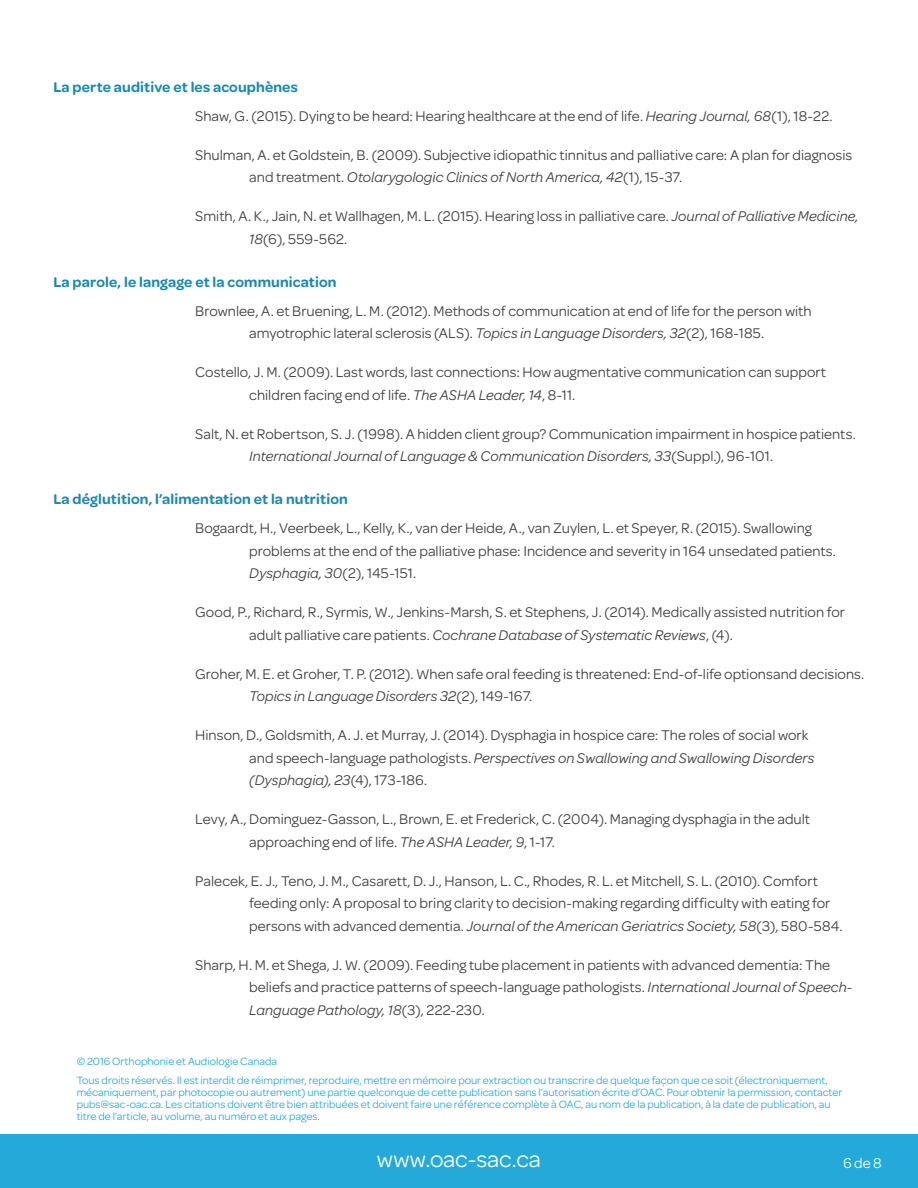
<style>
.page{position:relative;width:918px;height:1188px;background:#fff}
.page>*{position:absolute;margin:0;border:0;box-sizing:border-box;transform-origin:0 0}
.t1{font:24px "Omnes";letter-spacing:-.005em;color:#fff}
.t2{font:15px/22.5px "Omnes";color:#3e3e3f}
.Bold{font:600 15px "Omnes";letter-spacing:.01em;color:#1d88ad}
.t3{font:15px "Omnes";color:#fff}
.t4{font:11.25px/12px "Omnes";color:#24a9d8}
.s1{font-style:italic}
</style>
<div class="page">
<div style="left:0;top:1134px;width:918px;height:54px;background:#24a9d8"></div>
<p class="Bold" style="left:53px;top:76px;width:246px">La perte auditive et les acouphènes</p>
<p class="t2" style="left:195px;top:104px;width:639px">Shaw, G. (2015). Dying to be heard: Hearing healthcare at the end of life. <span class="s1">Hearing Journal, 68</span>(1), 18-22.</p>
<p class="t2" style="left:249px;top:143px;width:605px;text-indent:-54px">Shulman, A. et Goldstein, B. (2009). Subjective idiopathic tinnitus and palliative care: A plan for diagnosis and treatment. <span class="s1">Otolarygologic Clinics of North America, 42</span>(1), 15-37.</p>
<p class="t2" style="left:249px;top:204px;width:611px;text-indent:-54px">Smith, A. K., Jain, N. et Wallhagen, M. L. (2015). Hearing loss in palliative care. <span class="s1">Journal of Palliative Medicine,<br>18</span>(6), 559-562.</p>
<p class="Bold" style="left:53px;top:271px;width:285px">La parole, le langage et la communication</p>
<p class="t2" style="left:195px;top:299px;width:618px;text-align:center">Brownlee, A. et Bruening, L. M. (2012). Methods of communication at end of life for the person with amyotrophic lateral sclerosis (ALS). <span class="s1">Topics in Language Disorders, 32</span>(2), 168-185.</p>
<p class="t2" style="left:249px;top:360px;width:578px;text-indent:-54px">Costello, J. M. (2009). Last words, last connections: How augmentative communication can support children facing end of life. <span class="s1">The ASHA Leader, 14</span>, 8-11.</p>
<p class="t2" style="left:249px;top:422px;width:608px;text-indent:-54px">Salt, N. et Robertson, S. J. (1998). A hidden client group? Communication impairment in hospice patients.<br><span class="s1">International Journal of Language &amp; Communication Disorders, 33</span>(Suppl.), 96-101.</p>
<p class="Bold" style="left:53px;top:488px;width:296px">La déglutition, l’alimentation et la nutrition</p>
<p class="t2" style="left:249px;top:516px;width:588px;text-indent:-54px">Bogaardt, H., Veerbeek, L., Kelly, K., van der Heide, A., van Zuylen, L. et Speyer, R. (2015). Swallowing problems at the end of the palliative phase: Incidence and severity in 164 unsedated patients.<br><span class="s1">Dysphagia, 30</span>(2), 145-151.</p>
<p class="t2" style="left:249px;top:600px;width:597px;text-indent:-54px">Good, P., Richard, R., Syrmis, W., Jenkins-Marsh, S. et Stephens, J. (2014). Medically assisted nutrition for adult palliative care patients. <span class="s1">Cochrane Database of Systematic Reviews</span>, (4).</p>
<p class="t2" style="left:249px;top:662px;width:617px;text-indent:-54px">Groher, M. E. et Groher, T. P. (2012). When safe oral feeding is threatened: End-of-life optionsand decisions.<br><span class="s1">Topics in Language Disorders 32</span>(2), 149-167.</p>
<p class="t2" style="left:249px;top:723px;width:567px;text-indent:-54px">Hinson, D., Goldsmith, A. J. et Murray, J. (2014). Dysphagia in hospice care: The roles of social work and speech-language pathologists. <span class="s1">Perspectives on Swallowing and Swallowing Disorders (Dysphagia), 23</span>(4), 173-186.</p>
<p class="t2" style="left:249px;top:807px;width:562px;text-indent:-54px">Levy, A., Dominguez-Gasson, L., Brown, E. et Frederick, C. (2004). Managing dysphagia in the adult approaching end of life. <span class="s1">The ASHA Leader, 9</span>, 1-17.</p>
<p class="t2" style="left:249px;top:869px;width:595px;text-indent:-54px">Palecek, E. J., Teno, J. M., Casarett, D. J., Hanson, L. C., Rhodes, R. L. et Mitchell, S. L. (2010). Comfort feeding only: A proposal to bring clarity to decision-making regarding difficulty with eating for persons with advanced dementia. <span class="s1">Journal of the American Geriatrics Society, 58</span>(3), 580-584.</p>
<p class="t2" style="left:249px;top:953px;width:605px;text-indent:-54px">Sharp, H. M. et Shega, J. W. (2009). Feeding tube placement in patients with advanced dementia: The beliefs and practice patterns of speech-language pathologists. <span class="s1">International Journal of Speech-<br>Language Pathology, 18</span>(3), 222-230.</p>
<p class="t4" style="left:77px;top:1052px;width:753px;line-height:18.8px">© 2016 Orthophonie et Audiologie Canada<br>Tous droits réservés. Il est interdit de réimprimer, reproduire, mettre en mémoire pour extraction ou transcrire de quelque façon que ce soit (électroniquement,</p>
<p class="t4" style="left:77px;top:1086px;width:767px">mécaniquement, par photocopie ou autrement) une partie quelconque de cette publication sans l’autorisation écrite d’OAC. Pour obtenir la permission, contacter pubs@sac-oac.ca. Les citations doivent être bien attribuées et doivent faire une référence complète à OAC, au nom de la publication, à la date de publication, au titre de l’article, au volume, au numéro et aux pages.</p>
<h1 class="t1" style="left:377px;top:1143px;width:166px">www.oac-sac.ca</h1>
<p class="t3" style="left:843px;top:1153px;width:40px">6 de 8</p>
</div>
